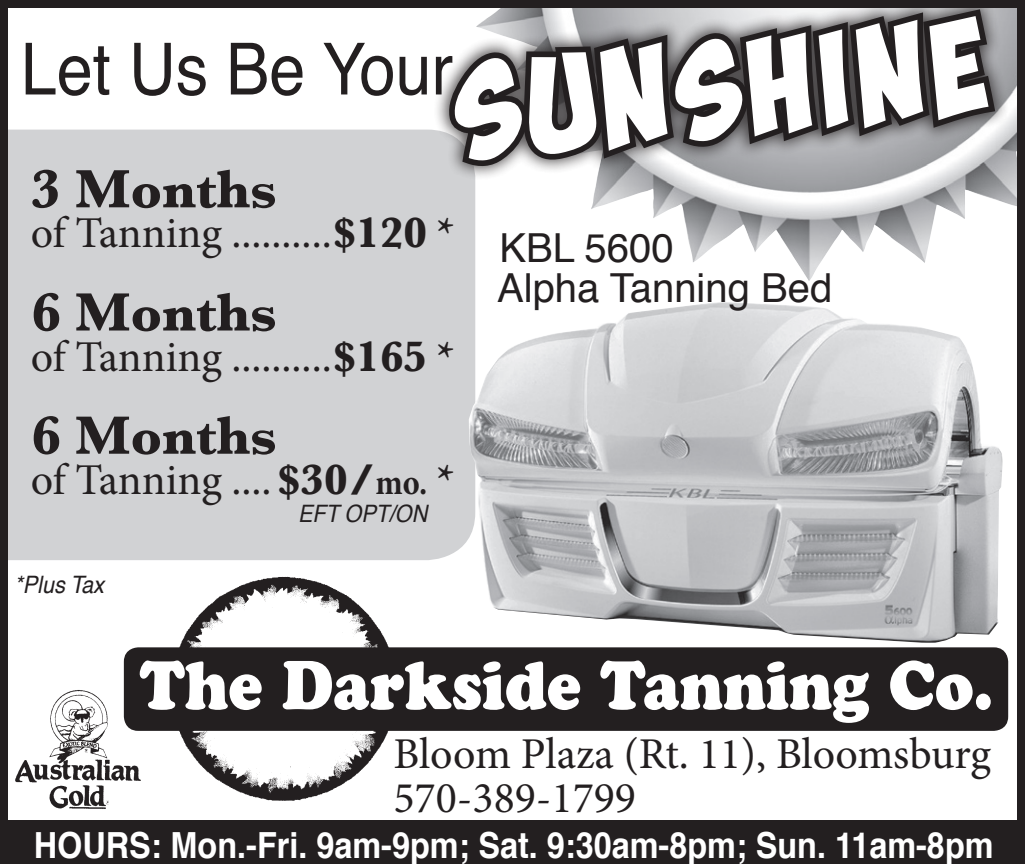
<style>
.page{position:relative;width:1025px;height:864px;background:#fff}
.page>*{position:absolute;margin:0;border:0;box-sizing:border-box;transform-origin:0 0}
.t1{font:96.4px "Obelix Pro";color:#fff;scale:.88 1}
.t2{font:72px "Helvetica";color:#231f20;scale:.9 1}
.t3{font:68px "Cooper Black Std";color:#fff;scale:.9 1}
.t4{font:700 56px "Baskerville";color:#231f20}
.t5{font:44px "Minion Pro";color:#231f20}
.t6{font:40px "Helvetica";color:#231f20}
.t7{font:700 36px "Helvetica";color:#fff;scale:.9 1}
.t8{font:italic 24px "Helvetica";color:#231f20;scale:.9 1}
.s1{font-family:"Baskerville";font-weight:700}
.s2{font-weight:700}
.s3{font-weight:700;font-size:36px}
</style>
<div class="page">
<div style="left:9px;top:130px;width:466px;height:430px;background:#d1d2d4"></div>
<img style="left:591px;top:9px;width:425px;height:272px">
<div style="left:0;top:0;width:1025px;height:864px;border:8px solid #231f20"></div>
<div style="left:0;top:821px;width:1025px;height:43px;background:#231f20"></div>
<img style="left:15px;top:690px;width:122px;height:119px">
<img style="left:137px;top:576px;width:869px;height:225px">
<div style="left:124px;top:647px;width:884px;height:84px;background:#231f20;border-radius:14px"></div>
<img style="left:469px;top:302px;width:534px;height:341px">
<svg style="left:427px;top:0;width:586px;height:188px"></svg>
<svg style="left:442px;top:3px;width:560px;height:167px;background:#656364"></svg>
<p class="t1" style="left:451px;top:73px;width:608px;rotate:-5deg">Sunshine</p>
<p class="t2" style="left:21px;top:14px;width:482px">Let Us Be Your</p>
<p class="t4" style="left:31px;top:150px;width:248px">3 Months</p>
<p class="t5" style="left:31px;top:204px;width:426px">of Tanning ..........<span class="s1">$120</span> <span class="s2">*</span></p>
<p class="t4" style="left:31px;top:273px;width:248px">6 Months</p>
<p class="t5" style="left:31px;top:327px;width:426px">of Tanning ..........<span class="s1">$165</span> <span class="s2">*</span></p>
<p class="t4" style="left:31px;top:396px;width:248px">6 Months</p>
<p class="t5" style="left:31px;top:450px;width:426px">of Tanning .... <span class="s1">$30/</span><span class="s3">mo.</span> <span class="s2">*</span></p>
<p class="t8" style="left:298px;top:494px;width:145px">EFT OPT/ON</p>
<p class="t8" style="left:14px;top:566px;width:101px">*Plus Tax</p>
<p class="t6" style="left:499px;top:217px;width:176px">KBL 5600</p>
<p class="t6" style="left:497px;top:257px;width:337px">Alpha Tanning Bed</p>
<p class="t3" style="left:140px;top:644px;width:949px">The Darkside Tanning Co.</p>
<p class="t5" style="left:393px;top:724px;width:599px">Bloom Plaza (Rt. 11), Bloomsburg</p>
<p class="t5" style="left:393px;top:768px;width:244px">570-389-1799</p>
<p class="t7" style="left:34px;top:816px;width:1068px">HOURS: Mon.-Fri. 9am-9pm; Sat. 9:30am-8pm; Sun. 11am-8pm</p>
</div>
